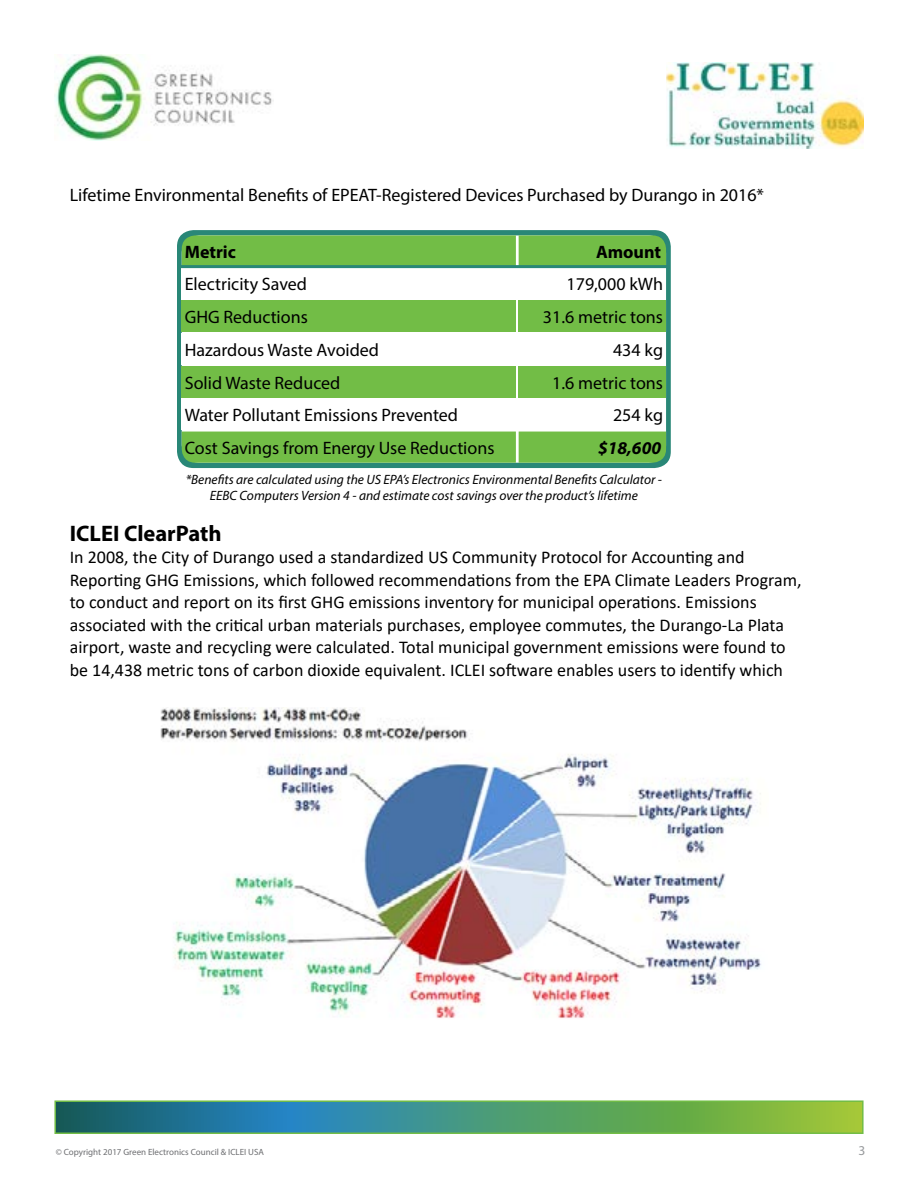
<style>
.page{position:relative;width:918px;height:1188px;background:#fff}
.page>*{position:absolute;margin:0;border:0;box-sizing:border-box;transform-origin:0 0}
.t1{font:700 22.5px "Myriad Pro";color:#000}
.t2{font:18px/22.5px "Calibri";color:#000}
.t3{font:18px/32.7px "Myriad Pro";color:#000;text-align:right}
.t4{font:700 18px "Myriad Pro";color:#000}
.t5{font:italic 700 18px "Myriad Pro";color:#000}
.t6{font:italic 13.5px/16.2px "Myriad Pro";color:#000;text-align:center}
.t7{font:13.5px "Myriad Pro";color:#97999c}
.t8{font:9px "Myriad Pro";color:#6d6e71}
</style>
<div class="page">
<img style="left:55px;top:54px;width:219px;height:86px">
<img style="left:666px;top:63px;width:198px;height:86px">
<svg style="left:57px;top:1103px;width:804px;height:28px;background:#499474"></svg>
<div style="left:54px;top:1100px;width:810px;height:34px;border:2px solid #72bd46"></div>
<div style="left:174px;top:227px;width:500px;height:244px;background:#298777;border-radius:20px"></div>
<div style="left:171px;top:224px;width:506px;height:250px;border:6px solid #fff;border-radius:20px"></div>
<svg style="left:182px;top:235px;width:484px;height:228px;background:#d6ebc9"></svg>
<div style="left:182px;top:399px;width:334px;height:31px;background:#fff"></div>
<div style="left:182px;top:366px;width:334px;height:31px;background:#72bd46"></div>
<div style="left:182px;top:333px;width:334px;height:32px;background:#fff"></div>
<div style="left:182px;top:301px;width:334px;height:31px;background:#72bd46"></div>
<div style="left:182px;top:268px;width:334px;height:31px;background:#fff"></div>
<div style="left:519px;top:333px;width:147px;height:32px;background:#fff"></div>
<div style="left:519px;top:366px;width:147px;height:31px;background:#72bd46"></div>
<div style="left:519px;top:399px;width:147px;height:31px;background:#fff"></div>
<div style="left:182px;top:432px;width:484px;height:31px;background:#72bd46"></div>
<div style="left:519px;top:301px;width:147px;height:31px;background:#72bd46"></div>
<div style="left:519px;top:268px;width:147px;height:31px;background:#fff"></div>
<div style="left:182px;top:235px;width:484px;height:30px;background:#72bd46"></div>
<img style="left:160px;top:708px;width:601px;height:311px">
<hr style="left:179px;top:265px;width:491px;height:3px;background:#298877">
<p class="t3" style="left:70px;top:179px;width:696px">Lifetime Environmental Benefits of EPEAT-Registered Devices Purchased by Durango in 2016*</p>
<p class="t4" style="left:185px;top:240px;width:53px">Metric</p>
<p class="t3" style="left:185px;top:268px;width:124px">Electricity Saved</p>
<p class="t3" style="left:185px;top:300px;width:125px">GHG Reductions</p>
<p class="t3" style="left:185px;top:333px;width:196px">Hazardous Waste Avoided</p>
<p class="t3" style="left:185px;top:366px;width:157px">Solid Waste Reduced</p>
<p class="t3" style="left:185px;top:399px;width:275px">Water Pollutant Emissions Prevented</p>
<p class="t3" style="left:185px;top:431px;width:311px">Cost Savings from Energy Use Reductions</p>
<p class="t4" style="left:596px;top:240px;width:67px">Amount</p>
<p class="t3" style="left:567px;top:268px;width:98px">179,000 kWh</p>
<p class="t3" style="left:543px;top:300px;width:122px">31.6 metric tons</p>
<p class="t3" style="left:552px;top:333px;width:112px">434 kg<br>1.6 metric tons<br>254 kg</p>
<p class="t5" style="left:598px;top:436px;width:65px">$18,600</p>
<p class="t6" style="left:186px;top:471px;width:478px">*Benefits are calculated using the US EPA’s Electronics Environmental Benefits Calculator -<br>EEBC Computers Version 4 - and estimate cost savings over the product’s lifetime</p>
<p class="t1" style="left:70px;top:518px;width:153px">ICLEI ClearPath</p>
<p class="t2" style="left:70px;top:545px;width:733px">In 2008, the City of Durango used a standardized US Community Protocol for Accounting and Reporting GHG Emissions, which followed recommendations from the EPA Climate Leaders Program, to conduct and report on its first GHG emissions inventory for municipal operations. Emissions associated with the critical urban materials purchases, employee commutes, the Durango-La Plata airport, waste and recycling were calculated. Total municipal government emissions were found to be 14,438 metric tons of carbon dioxide equivalent. ICLEI software enables users to identify which</p>
<p class="t8" style="left:56px;top:1147px;width:210px">© Copyright 2017 Green Electronics Council &amp; ICLEI USA</p>
<p class="t7" style="left:859px;top:1142px;width:8px">3</p>
</div>
